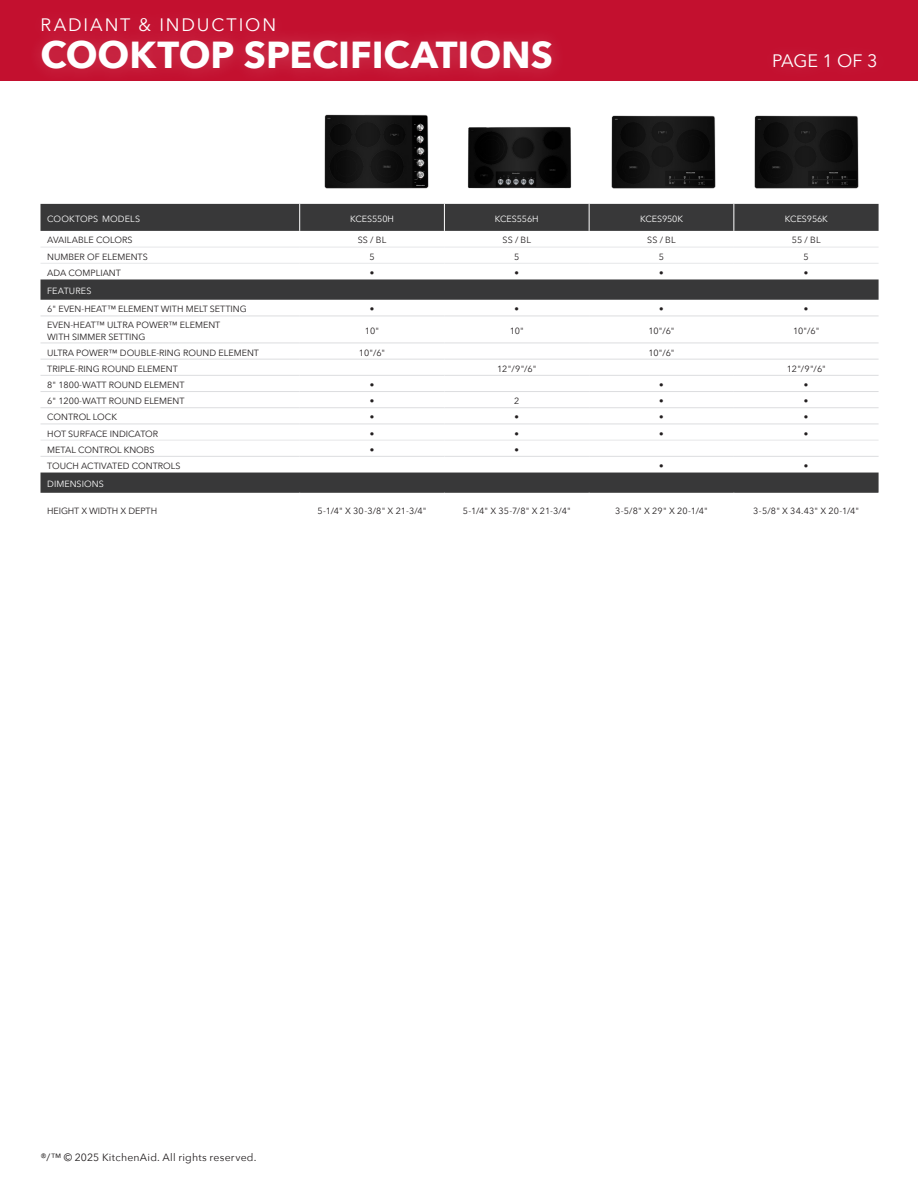
<style>
.page{position:relative;width:918px;height:1188px;background:#fff}
.page>*{position:absolute;margin:0;border:0;box-sizing:border-box;transform-origin:0 0}
.Page_header_black{font:700 37.5px "Avenir Next";color:#fff}
.Page_header_black-2{font:18px "Avenir Next";letter-spacing:.1em;color:#fff}
.Disclaimer_black_8pt{font:10.5px "Avenir Next";letter-spacing:.02em;color:#231f20}
.t1{font:9px/11.2px "Avenir Next";color:#231f20}
.t2{font:9px "Avenir Next";letter-spacing:-.01em;color:#fff}
.t3{font:9px "Avenir Next";letter-spacing:.01em;color:#fff}
</style>
<div class="page">
<div style="left:0;top:0;width:918px;height:81px;background:#c3102f"></div>
<svg style="left:40px;top:279px;width:839px;height:21px;background:#3f3f40"></svg>
<div style="left:40px;top:473px;width:839px;height:20px;background:#383839"></div>
<div style="left:40px;top:204px;width:839px;height:27px;background:#383839"></div>
<hr style="left:40px;top:247px;width:260px;height:1px;background:#e6e7e9">
<hr style="left:300px;top:247px;width:144px;height:1px;background:#e6e7e9">
<hr style="left:444px;top:247px;width:145px;height:1px;background:#e6e7e9">
<hr style="left:589px;top:247px;width:145px;height:1px;background:#e6e7e9">
<hr style="left:734px;top:247px;width:145px;height:1px;background:#e6e7e9">
<hr style="left:40px;top:343px;width:260px;height:1px;background:#dcdddf">
<hr style="left:300px;top:343px;width:144px;height:1px;background:#dcdddf">
<hr style="left:444px;top:343px;width:145px;height:1px;background:#dcdddf">
<hr style="left:589px;top:343px;width:145px;height:1px;background:#dcdddf">
<hr style="left:734px;top:343px;width:145px;height:1px;background:#dcdddf">
<hr style="left:40px;top:263px;width:260px;height:1px;background:#e6e7e9">
<hr style="left:300px;top:263px;width:144px;height:1px;background:#e6e7e9">
<hr style="left:444px;top:263px;width:145px;height:1px;background:#e6e7e9">
<hr style="left:589px;top:263px;width:145px;height:1px;background:#e6e7e9">
<hr style="left:734px;top:263px;width:145px;height:1px;background:#e6e7e9">
<hr style="left:40px;top:359px;width:260px;height:1px;background:#dcdddf">
<hr style="left:300px;top:359px;width:144px;height:1px;background:#dcdddf">
<hr style="left:444px;top:359px;width:145px;height:1px;background:#dcdddf">
<hr style="left:589px;top:359px;width:145px;height:1px;background:#dcdddf">
<hr style="left:734px;top:359px;width:145px;height:1px;background:#dcdddf">
<hr style="left:40px;top:375px;width:260px;height:1px;background:#dcdddf">
<hr style="left:300px;top:375px;width:144px;height:1px;background:#dcdddf">
<hr style="left:444px;top:375px;width:145px;height:1px;background:#dcdddf">
<hr style="left:589px;top:375px;width:145px;height:1px;background:#dcdddf">
<hr style="left:734px;top:375px;width:145px;height:1px;background:#dcdddf">
<hr style="left:40px;top:391px;width:260px;height:1px;background:#dcdddf">
<hr style="left:300px;top:391px;width:144px;height:1px;background:#dcdddf">
<hr style="left:444px;top:391px;width:145px;height:1px;background:#dcdddf">
<hr style="left:589px;top:391px;width:145px;height:1px;background:#dcdddf">
<hr style="left:734px;top:391px;width:145px;height:1px;background:#dcdddf">
<hr style="left:40px;top:407px;width:260px;height:1px;background:#dcdddf">
<hr style="left:300px;top:407px;width:144px;height:1px;background:#dcdddf">
<hr style="left:444px;top:407px;width:145px;height:1px;background:#dcdddf">
<hr style="left:589px;top:407px;width:145px;height:1px;background:#dcdddf">
<hr style="left:734px;top:407px;width:145px;height:1px;background:#dcdddf">
<hr style="left:40px;top:424px;width:260px;height:1px;background:#dcdddf">
<hr style="left:300px;top:424px;width:144px;height:1px;background:#dcdddf">
<hr style="left:444px;top:424px;width:145px;height:1px;background:#dcdddf">
<hr style="left:589px;top:424px;width:145px;height:1px;background:#dcdddf">
<hr style="left:734px;top:424px;width:145px;height:1px;background:#dcdddf">
<hr style="left:40px;top:316px;width:260px;height:1px;background:#dcdddf">
<hr style="left:300px;top:316px;width:144px;height:1px;background:#dcdddf">
<hr style="left:444px;top:316px;width:145px;height:1px;background:#dcdddf">
<hr style="left:589px;top:316px;width:145px;height:1px;background:#dcdddf">
<hr style="left:734px;top:316px;width:145px;height:1px;background:#dcdddf">
<hr style="left:40px;top:440px;width:260px;height:1px;background:#e6e7e9">
<hr style="left:300px;top:440px;width:144px;height:1px;background:#e6e7e9">
<hr style="left:444px;top:440px;width:145px;height:1px;background:#e6e7e9">
<hr style="left:589px;top:440px;width:145px;height:1px;background:#e6e7e9">
<hr style="left:734px;top:440px;width:145px;height:1px;background:#e6e7e9">
<hr style="left:40px;top:456px;width:260px;height:1px;background:#dcdddf">
<hr style="left:300px;top:456px;width:144px;height:1px;background:#dcdddf">
<hr style="left:444px;top:456px;width:145px;height:1px;background:#dcdddf">
<hr style="left:589px;top:456px;width:145px;height:1px;background:#dcdddf">
<hr style="left:734px;top:456px;width:145px;height:1px;background:#dcdddf">
<div style="left:26px;top:25px;width:542px;height:61px;background:#fff;opacity:.2"></div>
<div style="left:758px;top:38px;width:135px;height:46px;background:#c31130"></div>
<img style="left:611px;top:115px;width:105px;height:74px">
<img style="left:754px;top:115px;width:105px;height:74px">
<img style="left:467px;top:127px;width:105px;height:62px">
<img style="left:324px;top:114px;width:105px;height:75px">
<div style="left:26px;top:3px;width:266px;height:45px;background:#c31433"></div>
<p class="Page_header_black-2" style="left:40px;top:9px;width:237px">RADIANT &amp; INDUCTION</p>
<p class="Page_header_black" style="left:40px;top:22px;width:514px">COOKTOP SPECIFICATIONS</p>
<p class="Page_header_black-2" style="left:772px;top:45px;width:107px">PAGE 1 OF 3</p>
<p class="t3" style="left:47px;top:211px;width:94px">COOKTOPS MODELS</p>
<p class="t2" style="left:350px;top:211px;width:45px">KCES550H</p>
<p class="t2" style="left:495px;top:211px;width:45px">KCES556H</p>
<p class="t2" style="left:640px;top:211px;width:45px">KCES950K</p>
<p class="t2" style="left:785px;top:211px;width:45px">KCES956K</p>
<p class="t1" style="left:47px;top:234px;width:87px">AVAILABLE COLORS</p>
<p class="t1" style="left:358px;top:234px;width:30px">SS / BL</p>
<p class="t1" style="left:502px;top:234px;width:30px">SS / BL</p>
<p class="t1" style="left:647px;top:234px;width:30px">SS / BL</p>
<p class="t1" style="left:792px;top:234px;width:30px">55 / BL</p>
<p class="t1" style="left:47px;top:251px;width:102px">NUMBER OF ELEMENTS</p>
<p class="t1" style="left:369px;top:251px;width:7px">5</p>
<p class="t1" style="left:514px;top:251px;width:7px">5</p>
<p class="t1" style="left:659px;top:251px;width:7px">5</p>
<p class="t1" style="left:804px;top:251px;width:7px">5</p>
<p class="t1" style="left:47px;top:267px;width:75px">ADA COMPLIANT</p>
<p class="t1" style="left:370px;top:267px;width:6px">•</p>
<p class="t1" style="left:515px;top:267px;width:6px">•</p>
<p class="t1" style="left:659px;top:267px;width:6px">•</p>
<p class="t1" style="left:804px;top:267px;width:6px">•</p>
<p class="t3" style="left:47px;top:283px;width:46px">FEATURES</p>
<p class="t1" style="left:47px;top:303px;width:201px">6" EVEN-HEAT™ ELEMENT WITH MELT SETTING</p>
<p class="t1" style="left:370px;top:303px;width:6px">•</p>
<p class="t1" style="left:515px;top:303px;width:6px">•</p>
<p class="t1" style="left:659px;top:303px;width:6px">•</p>
<p class="t1" style="left:804px;top:303px;width:6px">•</p>
<p class="t1" style="left:47px;top:319px;width:175px">EVEN-HEAT™ ULTRA POWER™ ELEMENT<br>WITH SIMMER SETTING</p>
<p class="t1" style="left:365px;top:325px;width:16px">10"</p>
<p class="t1" style="left:510px;top:325px;width:16px">10"</p>
<p class="t1" style="left:648px;top:325px;width:28px">10"/6"</p>
<p class="t1" style="left:793px;top:325px;width:28px">10"/6"</p>
<p class="t1" style="left:47px;top:346px;width:213px">ULTRA POWER™ DOUBLE-RING ROUND ELEMENT</p>
<p class="t1" style="left:359px;top:346px;width:28px">10"/6"</p>
<p class="t1" style="left:648px;top:346px;width:28px">10"/6"</p>
<p class="t1" style="left:47px;top:363px;width:132px">TRIPLE-RING ROUND ELEMENT</p>
<p class="t1" style="left:497px;top:363px;width:41px">12"/9"/6"</p>
<p class="t1" style="left:787px;top:363px;width:41px">12"/9"/6"</p>
<p class="t1" style="left:47px;top:379px;width:139px">8" 1800-WATT ROUND ELEMENT</p>
<p class="t1" style="left:370px;top:379px;width:6px">•</p>
<p class="t1" style="left:659px;top:379px;width:6px">•</p>
<p class="t1" style="left:804px;top:379px;width:6px">•</p>
<p class="t1" style="left:47px;top:395px;width:139px">6" 1200-WATT ROUND ELEMENT</p>
<p class="t1" style="left:370px;top:395px;width:6px">•</p>
<p class="t1" style="left:514px;top:395px;width:7px">2</p>
<p class="t1" style="left:659px;top:395px;width:6px">•</p>
<p class="t1" style="left:804px;top:395px;width:6px">•</p>
<p class="t1" style="left:47px;top:411px;width:71px">CONTROL LOCK</p>
<p class="t1" style="left:370px;top:411px;width:6px">•</p>
<p class="t1" style="left:515px;top:411px;width:6px">•</p>
<p class="t1" style="left:659px;top:411px;width:6px">•</p>
<p class="t1" style="left:804px;top:411px;width:6px">•</p>
<p class="t1" style="left:47px;top:427px;width:113px">HOT SURFACE INDICATOR</p>
<p class="t1" style="left:370px;top:427px;width:6px">•</p>
<p class="t1" style="left:515px;top:427px;width:6px">•</p>
<p class="t1" style="left:659px;top:427px;width:6px">•</p>
<p class="t1" style="left:804px;top:427px;width:6px">•</p>
<p class="t1" style="left:47px;top:444px;width:109px">METAL CONTROL KNOBS</p>
<p class="t1" style="left:370px;top:444px;width:6px">•</p>
<p class="t1" style="left:515px;top:444px;width:6px">•</p>
<p class="t1" style="left:47px;top:460px;width:135px">TOUCH ACTIVATED CONTROLS</p>
<p class="t1" style="left:659px;top:460px;width:6px">•</p>
<p class="t1" style="left:804px;top:460px;width:6px">•</p>
<p class="t2" style="left:47px;top:476px;width:58px">DIMENSIONS</p>
<p class="t1" style="left:47px;top:505px;width:111px">HEIGHT X WIDTH X DEPTH</p>
<p class="t1" style="left:318px;top:505px;width:111px">5-1/4" X 30-3/8" X 21-3/4"</p>
<p class="t1" style="left:463px;top:505px;width:109px">5-1/4" X 35-7/8" X 21-3/4"</p>
<p class="t1" style="left:615px;top:505px;width:94px">3-5/8" X 29" X 20-1/4"</p>
<p class="t1" style="left:753px;top:505px;width:107px">3-5/8" X 34.43" X 20-1/4"</p>
<p class="Disclaimer_black_8pt" style="left:40px;top:1148px;width:218px">®/™ © 2025 KitchenAid. All rights reserved.</p>
</div>
